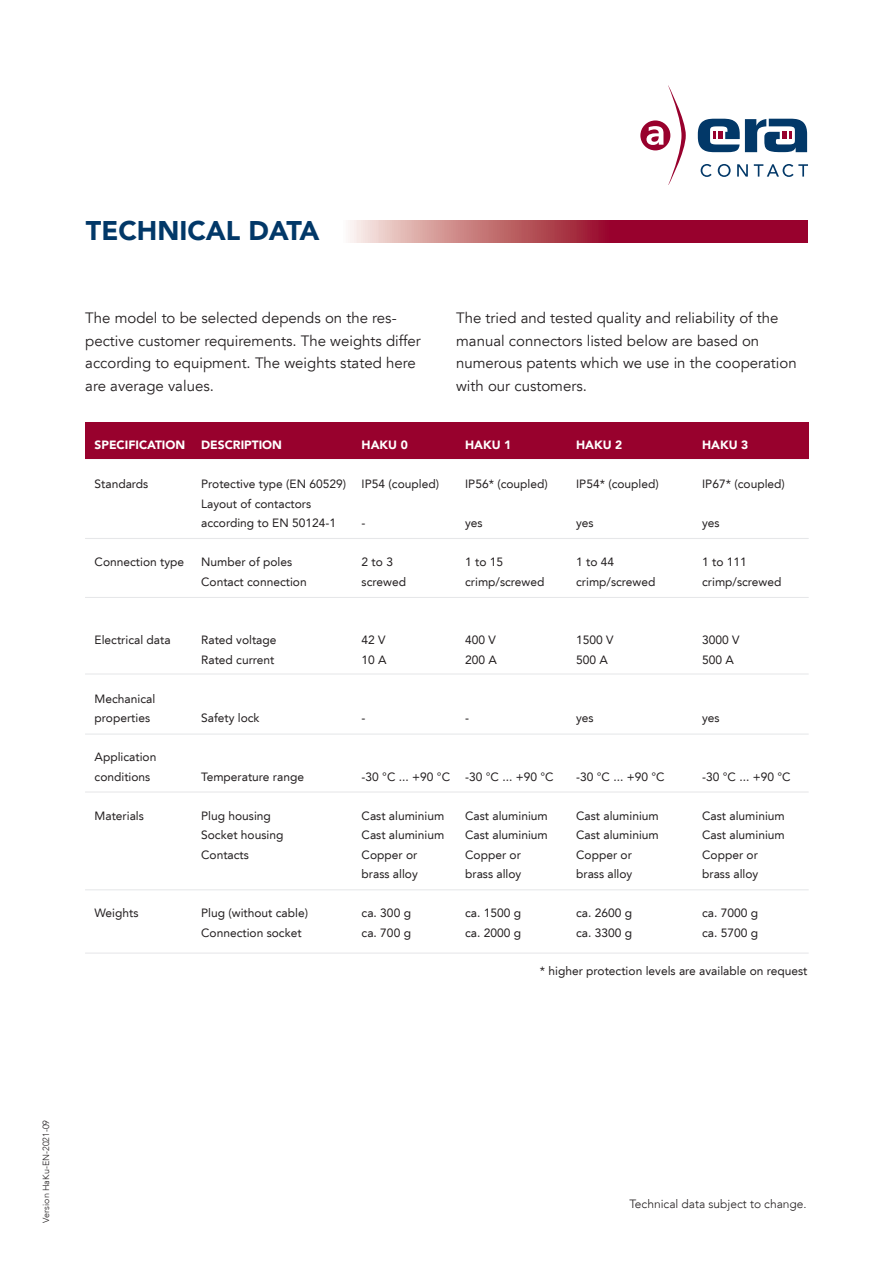
<style>
.page{position:relative;width:893px;height:1263px;background:#fff}
.page>*{position:absolute;margin:0;border:0;box-sizing:border-box;transform-origin:0 0}
.t1{font:900 27px "Avenir LT";color:#023868}
.t2{font:15px/22.5px "Avenir LT";color:#231f20}
.t3{font:12px/19.5px "Avenir LT";color:#231f20}
.t4{font:900 12px "Avenir LT";color:#fff}
.t5{font:300 12px "Avenir LT";color:#231f20}
.t6{font:300 9px "Avenir LT";color:#231f20}
</style>
<div class="page">
<svg style="left:701px;top:164px;width:11px;height:13px"></svg>
<svg style="left:718px;top:164px;width:13px;height:13px"></svg>
<svg style="left:737px;top:164px;width:11px;height:13px"></svg>
<svg style="left:754px;top:164px;width:54px;height:13px"></svg>
<svg style="left:698px;top:119px;width:109px;height:33px"></svg>
<svg style="left:640px;top:85px;width:46px;height:99px"></svg>
<hr style="left:85px;top:538px;width:724px;height:1px;background:#e6e7e9">
<hr style="left:85px;top:458px;width:724px;height:1px;background:#e6e7e9">
<hr style="left:85px;top:597px;width:724px;height:1px;background:#e6e7e9">
<hr style="left:85px;top:673px;width:724px;height:1px;background:#e6e7e9">
<hr style="left:85px;top:733px;width:724px;height:2px;background:#e6e7e9">
<hr style="left:85px;top:791px;width:724px;height:1px;background:#e6e7e9">
<hr style="left:85px;top:889px;width:724px;height:1px;background:#e6e7e9">
<hr style="left:85px;top:952px;width:724px;height:2px;background:#e6e7e9">
<div style="left:85px;top:422px;width:723px;height:37px;background:#98012d"></div>
<svg style="left:350px;top:220px;width:458px;height:22px;background:#b2465b"></svg>
<h1 class="t1" style="left:86px;top:215px;width:235px">TECHNICAL DATA</h1>
<p class="t2" style="left:85px;top:308px;width:337px">The model to be selected depends on the res&shy;pective customer requirements. The weights differ according to equipment. The weights stated here are average values.</p>
<p class="t2" style="left:456px;top:308px;width:342px">The tried and tested quality and reliability of the manual connectors listed below are based on numerous patents which we use in the cooperation with our customers.</p>
<p class="t4" style="left:95px;top:438px;width:92px">SPECIFICATION</p>
<p class="t4" style="left:201px;top:438px;width:82px">DESCRIPTION</p>
<p class="t4" style="left:362px;top:438px;width:48px">HAKU 0</p>
<p class="t4" style="left:465px;top:438px;width:48px">HAKU 1</p>
<p class="t4" style="left:576px;top:438px;width:48px">HAKU 2</p>
<p class="t4" style="left:702px;top:438px;width:48px">HAKU 3</p>
<p class="t3" style="left:95px;top:475px;width:55px">Standards</p>
<p class="t3" style="left:201px;top:475px;width:146px">Protective type (EN 60529)</p>
<p class="t3" style="left:362px;top:475px;width:79px">IP54 (coupled)</p>
<p class="t3" style="left:465px;top:475px;width:84px">IP56* (coupled)</p>
<p class="t3" style="left:576px;top:475px;width:84px">IP54* (coupled)</p>
<p class="t3" style="left:702px;top:475px;width:84px">IP67* (coupled)</p>
<p class="t3" style="left:201px;top:495px;width:136px">Layout of contactors according to EN 50124-1</p>
<p class="t3" style="left:362px;top:514px;width:5px">-</p>
<p class="t3" style="left:465px;top:514px;width:19px">yes</p>
<p class="t3" style="left:576px;top:514px;width:19px">yes</p>
<p class="t3" style="left:702px;top:514px;width:19px">yes</p>
<p class="t3" style="left:95px;top:553px;width:91px">Connection type</p>
<p class="t3" style="left:201px;top:553px;width:93px">Number of poles</p>
<p class="t3" style="left:362px;top:553px;width:33px">2 to 3</p>
<p class="t3" style="left:465px;top:553px;width:40px">1 to 15</p>
<p class="t3" style="left:576px;top:553px;width:40px">1 to 44</p>
<p class="t3" style="left:702px;top:553px;width:46px">1 to 111</p>
<p class="t3" style="left:201px;top:573px;width:107px">Contact connection</p>
<p class="t3" style="left:362px;top:573px;width:46px">screwed</p>
<p class="t3" style="left:465px;top:573px;width:81px">crimp/screwed</p>
<p class="t3" style="left:576px;top:573px;width:81px">crimp/screwed</p>
<p class="t3" style="left:702px;top:573px;width:81px">crimp/screwed</p>
<p class="t3" style="left:95px;top:631px;width:78px">Electrical data</p>
<p class="t3" style="left:201px;top:631px;width:77px">Rated voltage</p>
<p class="t3" style="left:362px;top:631px;width:26px">42 V</p>
<p class="t3" style="left:465px;top:631px;width:32px">400 V</p>
<p class="t3" style="left:576px;top:631px;width:39px">1500 V</p>
<p class="t3" style="left:702px;top:631px;width:39px">3000 V</p>
<p class="t3" style="left:201px;top:651px;width:75px">Rated current</p>
<p class="t3" style="left:362px;top:651px;width:27px">10 A</p>
<p class="t3" style="left:465px;top:651px;width:33px">200 A</p>
<p class="t3" style="left:576px;top:651px;width:33px">500 A</p>
<p class="t3" style="left:702px;top:651px;width:33px">500 A</p>
<p class="t3" style="left:95px;top:690px;width:62px">Mechanical properties</p>
<p class="t3" style="left:201px;top:709px;width:60px">Safety lock</p>
<p class="t3" style="left:362px;top:709px;width:5px">-</p>
<p class="t3" style="left:465px;top:709px;width:5px">-</p>
<p class="t3" style="left:576px;top:709px;width:19px">yes</p>
<p class="t3" style="left:702px;top:709px;width:19px">yes</p>
<p class="t3" style="left:95px;top:748px;width:63px">Application conditions</p>
<p class="t3" style="left:201px;top:768px;width:104px">Temperature range</p>
<p class="t3" style="left:362px;top:768px;width:194px">-30 °C ... +90 °C -30 °C ... +90 °C</p>
<p class="t3" style="left:576px;top:768px;width:90px">-30 °C ... +90 °C</p>
<p class="t3" style="left:702px;top:768px;width:90px">-30 °C ... +90 °C</p>
<p class="t3" style="left:95px;top:807px;width:51px">Materials</p>
<p class="t3" style="left:201px;top:807px;width:71px">Plug housing</p>
<p class="t3" style="left:362px;top:807px;width:84px">Cast aluminium</p>
<p class="t3" style="left:465px;top:807px;width:84px">Cast aluminium</p>
<p class="t3" style="left:576px;top:807px;width:84px">Cast aluminium</p>
<p class="t3" style="left:702px;top:807px;width:84px">Cast aluminium</p>
<p class="t3" style="left:201px;top:826px;width:84px">Socket housing</p>
<p class="t3" style="left:362px;top:826px;width:84px">Cast aluminium</p>
<p class="t3" style="left:465px;top:826px;width:84px">Cast aluminium</p>
<p class="t3" style="left:576px;top:826px;width:84px">Cast aluminium</p>
<p class="t3" style="left:702px;top:826px;width:84px">Cast aluminium</p>
<p class="t3" style="left:201px;top:846px;width:49px">Contacts</p>
<p class="t3" style="left:362px;top:846px;width:57px">Copper or</p>
<p class="t3" style="left:465px;top:846px;width:57px">Copper or</p>
<p class="t3" style="left:576px;top:846px;width:57px">Copper or</p>
<p class="t3" style="left:702px;top:846px;width:57px">Copper or</p>
<p class="t3" style="left:362px;top:865px;width:58px">brass alloy</p>
<p class="t3" style="left:465px;top:865px;width:58px">brass alloy</p>
<p class="t3" style="left:576px;top:865px;width:58px">brass alloy</p>
<p class="t3" style="left:702px;top:865px;width:58px">brass alloy</p>
<p class="t3" style="left:95px;top:904px;width:45px">Weights</p>
<p class="t3" style="left:201px;top:904px;width:108px">Plug (without cable)</p>
<p class="t3" style="left:362px;top:904px;width:51px">ca. 300 g</p>
<p class="t3" style="left:465px;top:904px;width:58px">ca. 1500 g</p>
<p class="t3" style="left:576px;top:904px;width:58px">ca. 2600 g</p>
<p class="t3" style="left:702px;top:904px;width:58px">ca. 7000 g</p>
<p class="t3" style="left:201px;top:924px;width:102px">Connection socket</p>
<p class="t3" style="left:362px;top:924px;width:51px">ca. 700 g</p>
<p class="t3" style="left:465px;top:924px;width:58px">ca. 2000 g</p>
<p class="t3" style="left:576px;top:924px;width:58px">ca. 3300 g</p>
<p class="t3" style="left:702px;top:924px;width:58px">ca. 5700 g</p>
<p class="t3" style="left:540px;top:962px;width:269px">* higher protection levels are available on request</p>
<p class="t6" style="left:43px;top:1222px;width:104px;rotate:-90deg">Version HaKu-EN-2021-09</p>
<p class="t5" style="left:629px;top:1199px;width:179px">Technical data subject to change.</p>
</div>
